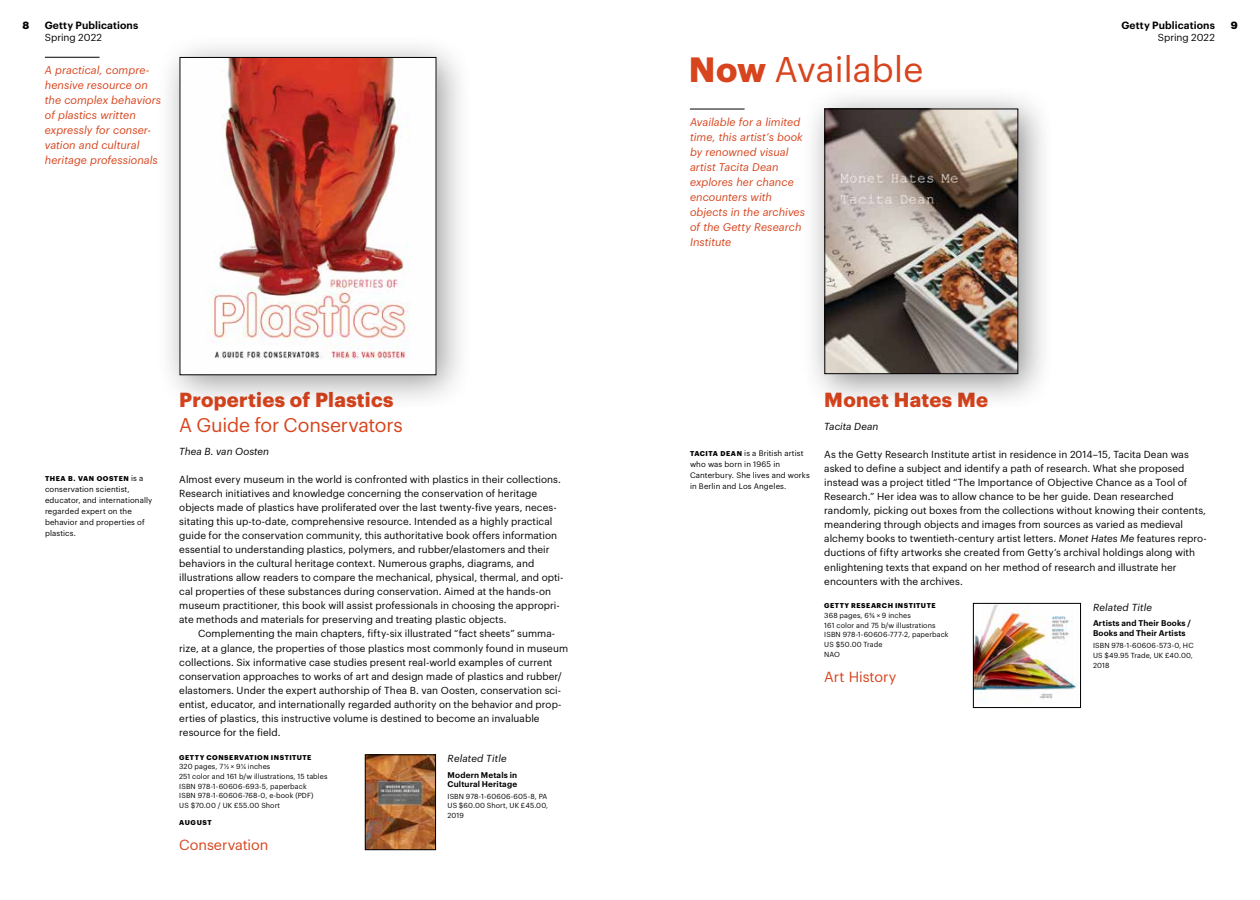
<style>
.page{position:relative;width:1260px;height:900px;background:#fff}
.page>*{position:absolute;margin:0;border:0;box-sizing:border-box;transform-origin:0 0}
.t1{font:35px "Graphik";color:#d7441d}
.t2{font:700 20px "Graphik";letter-spacing:.015em;color:#d7441d}
.t3{font:19.38px "Graphik";letter-spacing:-.005em;color:#d7441d}
.t4{font:14.38px "Graphik";letter-spacing:-.005em;color:#d7441d}
.t5{font:italic 11px/15px "Graphik";letter-spacing:.005em;color:#d7441d}
.t6{font:600 10.25px "Graphik";letter-spacing:.01em;color:#000001}
.t7{font:700 10.25px "Graphik";color:#000001}
.t8{font:10px/14px "Graphik";letter-spacing:.005em;color:#000001}
.t9{font:italic 10px "Graphik";letter-spacing:.01em;color:#000001}
.t10{font:600 8.12px/9.6px "Graphik";letter-spacing:.02em;color:#000001}
.t11{font:7.75px/11px "Graphik";letter-spacing:.015em;color:#000001}
.t12{font:7.25px/9.8px "Graphik";letter-spacing:.015em;color:#000001}
.t13{font:700 6.88px "Graphik";letter-spacing:.08em;color:#000001}
.s1{font-weight:400;font-size:7.75px}
.s2{font-weight:700;font-size:34.38px}
.s3{font-weight:700;font-size:6.88px}
.s4{font-style:italic}
</style>
<div class="page">
<hr style="left:45px;top:57px;width:55px;height:1px;background:#000001">
<img style="left:367px;top:757px;width:67px;height:91px">
<div style="left:365px;top:755px;width:71px;height:95px;border:1px solid #000001"></div>
<div style="left:801px;top:85px;width:254px;height:326px;background:#000001;opacity:.45"></div>
<img style="left:827px;top:111px;width:189px;height:261px">
<div style="left:825px;top:109px;width:193px;height:265px;border:1px solid #000001"></div>
<hr style="left:690px;top:109px;width:55px;height:1px;background:#000001">
<img style="left:975px;top:605px;width:101px;height:94px">
<div style="left:973px;top:603px;width:108px;height:105px;border:1px solid #000001"></div>
<div style="left:156px;top:33px;width:318px;height:379px;background:#000001;opacity:.4"></div>
<img style="left:182px;top:59px;width:252px;height:314px">
<p class="t7" style="left:22px;top:17px;width:8px">8</p>
<p class="t6" style="left:45px;top:17px;width:95px">Getty Publications</p>
<p class="t8" style="left:45px;top:30px;width:59px">Spring 2022</p>
<p class="t5" style="left:45px;top:62px;width:118px">A practical, compre&shy;hensive resource on the complex behaviors of plastics written expressly for conser&shy;vation and cultural heritage professionals</p>
<p class="t13" style="left:45px;top:473px;width:100px">THEA B. VAN OOSTEN <span class="s1">is a</span></p>
<p class="t11" style="left:45px;top:483px;width:109px">conservation scientist, educator, and internationally regarded expert on the behavior and properties of plastics.</p>
<h2 class="t2" style="left:179px;top:384px;width:216px">Properties of Plastics</h2>
<h3 class="t3" style="left:179px;top:411px;width:225px">A Guide for Conservators</h3>
<p class="t9" style="left:179px;top:444px;width:91px">Thea B. van Oosten</p>
<p class="t8" style="left:179px;top:471px;width:386px">Almost every museum in the world is confronted with plastics in their collections.<br>Research initiatives and knowledge concerning the conservation of heritage objects made of plastics have proliferated over the last twenty-five years, neces&shy;sitating this up-to-date, comprehensive resource. Intended as a highly practical guide for the conservation community, this authoritative book offers information essential to understanding plastics, polymers, and rubber/elastomers and their behaviors in the cultural heritage context. Numerous graphs, diagrams, and illustrations allow readers to compare the mechanical, physical, thermal, and opti&shy;cal properties of these substances during conservation. Aimed at the hands-on museum practitioner, this book will assist professionals in choosing the appropri&shy;ate methods and materials for preserving and treating plastic objects.</p>
<p class="t8" style="left:179px;top:626px;width:390px;text-indent:19px">Complementing the main chapters, fifty-six illustrated “fact sheets” summa&shy;rize, at a glance, the properties of those plastics most commonly found in museum collections. Six informative case studies present real-world examples of current conservation approaches to works of art and design made of plastics and rubber/ elastomers. Under the expert authorship of Thea B. van Oosten, conservation sci&shy;entist, educator, and internationally regarded authority on the behavior and prop&shy;erties of plastics, this instructive volume is destined to become an invaluable resource for the field.</p>
<p class="t13" style="left:179px;top:752px;width:134px">GETTY CONSERVATION INSTITUTE</p>
<p class="t12" style="left:179px;top:761px;width:150px">320 pages, 7 ½ × 91/4 inches<br>251 color and 161 b/w illustrations, 15 tables ISBN 978-1-60606-693-5, paperback<br>ISBN 978-1-60606-768-0, e-book (PDF)<br>US $70.00 / UK £55.00 Short</p>
<p class="t13" style="left:179px;top:817px;width:34px">AUGUST</p>
<h3 class="t4" style="left:179px;top:834px;width:91px">Conservation</h3>
<p class="t9" style="left:448px;top:751px;width:61px">Related Title</p>
<p class="t10" style="left:448px;top:769px;width:71px">Modern Metals in<br>Cultural Heritage</p>
<p class="t12" style="left:448px;top:791px;width:102px;text-align:justify">ISBN 978-1-60606-605-8, PA US $60.00 Short, UK £45.00, 2019</p>
<h1 class="t1" style="left:689px;top:43px;width:236px"><span class="s2">Now</span> Available</h1>
<p class="t5" style="left:690px;top:113px;width:117px">Available for a limited time, this artist’s book by renowned visual artist Tacita Dean explores her chance encounters with objects in the archives of the Getty Research<br>Institute</p>
<p class="t6" style="left:1122px;top:17px;width:95px">Getty Publications</p>
<p class="t7" style="left:1231px;top:17px;width:8px">9</p>
<p class="t8" style="left:1158px;top:30px;width:59px">Spring 2022</p>
<p class="t11" style="left:690px;top:447px;width:121px"><span class="s3">TACITA DEAN</span> is a British artist who was born in 1965 in<br>Canterbury. She lives and works in Berlin and Los Angeles.</p>
<h2 class="t2" style="left:824px;top:385px;width:165px">Monet Hates Me</h2>
<p class="t9" style="left:824px;top:419px;width:56px">Tacita Dean</p>
<p class="t8" style="left:824px;top:447px;width:384px">As the Getty Research Institute artist in residence in 2014–15, Tacita Dean was asked to define a subject and identify a path of research. What she proposed instead was a project titled “The Importance of Objective Chance as a Tool of Research.” Her idea was to allow chance to be her guide. Dean researched randomly, picking out boxes from the collections without knowing their contents, meandering through objects and images from sources as varied as medieval alchemy books to twentieth-century artist letters. <span class="s4">Monet Hates Me</span> features repro&shy;ductions of fifty artworks she created from Getty’s archival holdings along with enlightening texts that expand on her method of research and illustrate her encounters with the archives.</p>
<p class="t13" style="left:824px;top:601px;width:113px">GETTY RESEARCH INSTITUTE</p>
<p class="t12" style="left:824px;top:610px;width:126px">368 pages, 65/8 × 9 inches<br>161 color and 75 b/w illustrations<br>ISBN 978-1-60606-777-2, paperback<br>US $50.00 Trade<br>NAO</p>
<h3 class="t4" style="left:824px;top:666px;width:74px">Art History</h3>
<p class="t9" style="left:1093px;top:599px;width:61px">Related Title</p>
<p class="t10" style="left:1093px;top:618px;width:99px">Artists and Their Books /<br>Books and Their Artists</p>
<p class="t12" style="left:1093px;top:640px;width:102px;text-align:justify">ISBN 978-1-60606-573-0, HC US $49.95 Trade, UK £40.00, 2018</p>
</div>
